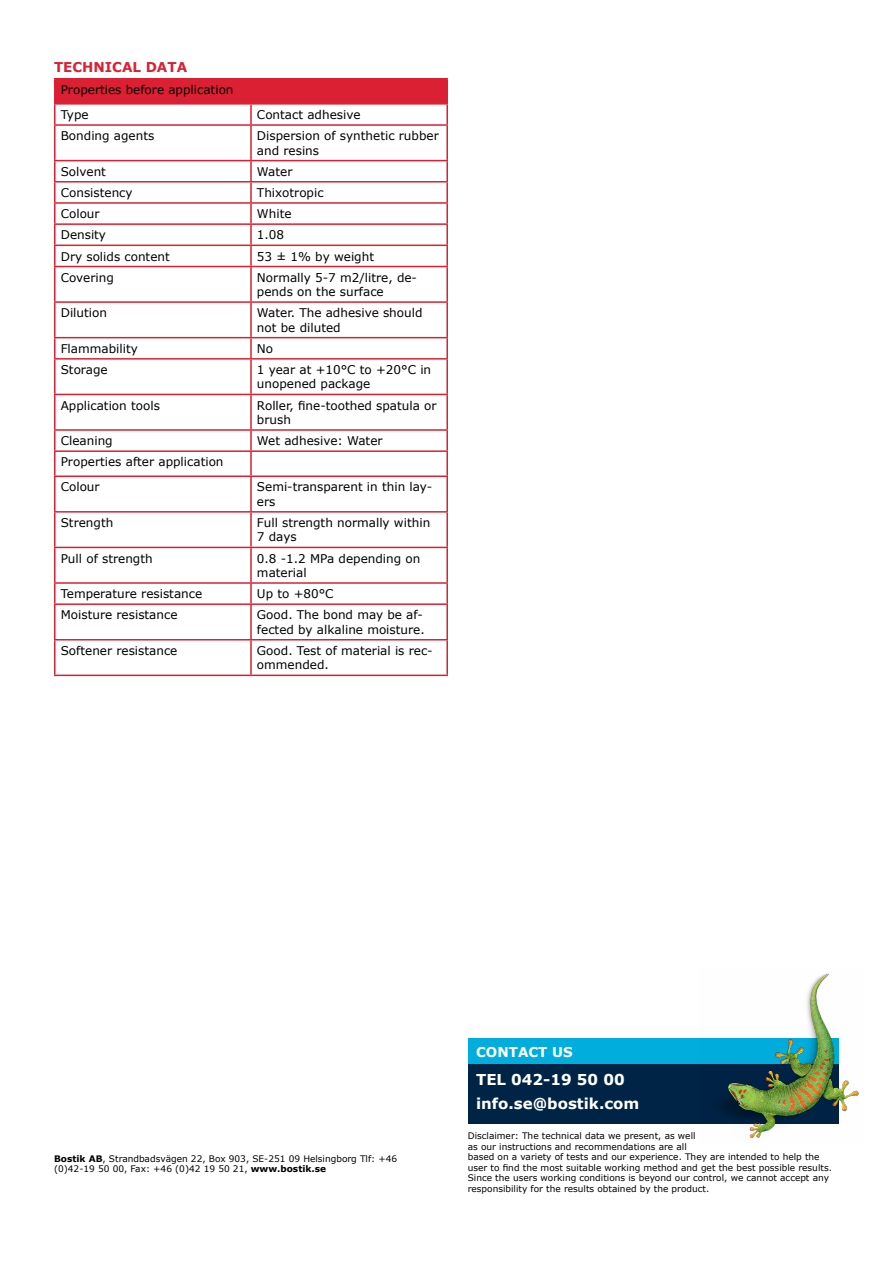
<style>
.page{position:relative;width:893px;height:1263px;background:#fff}
.page>*{position:absolute;margin:0;border:0;box-sizing:border-box;transform-origin:0 0}
.t1{font:700 15px/24px "Verdana";color:#fff}
.t2{font:700 13.5px "Verdana";color:#da2032}
.t3{font:700 13.5px "Verdana";color:#fff}
.t4{font:12px/14.4px "Verdana";color:#000}
.t5{font:9px/10.5px "Verdana";color:#000}
.s1{font-weight:700}
</style>
<div class="page">
<hr style="left:54px;top:675px;width:197px;height:1px;background:#da2032">
<hr style="left:251px;top:675px;width:197px;height:1px;background:#da2032">
<hr style="left:54px;top:126px;width:2px;height:34px;background:#da2032">
<hr style="left:54px;top:161px;width:2px;height:20px;background:#da2032">
<svg style="left:54px;top:183px;width:2px;height:40px"></svg>
<hr style="left:54px;top:225px;width:2px;height:20px;background:#da2032">
<hr style="left:54px;top:246px;width:2px;height:20px;background:#da2032">
<hr style="left:54px;top:267px;width:2px;height:34px;background:#da2032">
<hr style="left:54px;top:303px;width:2px;height:34px;background:#da2032">
<hr style="left:54px;top:338px;width:2px;height:20px;background:#da2032">
<hr style="left:54px;top:360px;width:2px;height:34px;background:#da2032">
<hr style="left:54px;top:395px;width:2px;height:34px;background:#da2032">
<svg style="left:54px;top:431px;width:2px;height:19px"></svg>
<hr style="left:54px;top:452px;width:2px;height:23px;background:#da2032">
<hr style="left:54px;top:477px;width:2px;height:34px;background:#da2032">
<hr style="left:54px;top:513px;width:2px;height:34px;background:#da2032">
<hr style="left:54px;top:548px;width:2px;height:34px;background:#da2032">
<svg style="left:54px;top:584px;width:2px;height:19px"></svg>
<hr style="left:54px;top:605px;width:2px;height:34px;background:#da2032">
<hr style="left:54px;top:640px;width:2px;height:35px;background:#da2032">
<hr style="left:54px;top:78px;width:197px;height:2px;background:#da2032">
<hr style="left:251px;top:78px;width:197px;height:2px;background:#da2032">
<hr style="left:54px;top:124px;width:197px;height:2px;background:#da2032">
<hr style="left:251px;top:124px;width:197px;height:2px;background:#da2032">
<hr style="left:54px;top:160px;width:197px;height:1px;background:#da2032">
<hr style="left:251px;top:160px;width:197px;height:1px;background:#da2032">
<hr style="left:54px;top:181px;width:197px;height:2px;background:#da2032">
<hr style="left:251px;top:181px;width:197px;height:2px;background:#da2032">
<hr style="left:54px;top:202px;width:197px;height:2px;background:#da2032">
<hr style="left:251px;top:202px;width:197px;height:2px;background:#da2032">
<hr style="left:54px;top:223px;width:197px;height:2px;background:#da2032">
<hr style="left:251px;top:223px;width:197px;height:2px;background:#da2032">
<hr style="left:54px;top:245px;width:197px;height:1px;background:#da2032">
<hr style="left:251px;top:245px;width:197px;height:1px;background:#da2032">
<hr style="left:54px;top:266px;width:197px;height:1px;background:#da2032">
<hr style="left:251px;top:266px;width:197px;height:1px;background:#da2032">
<hr style="left:54px;top:301px;width:197px;height:2px;background:#da2032">
<hr style="left:251px;top:301px;width:197px;height:2px;background:#da2032">
<hr style="left:54px;top:337px;width:197px;height:1px;background:#da2032">
<hr style="left:251px;top:337px;width:197px;height:1px;background:#da2032">
<hr style="left:54px;top:358px;width:197px;height:2px;background:#da2032">
<hr style="left:251px;top:358px;width:197px;height:2px;background:#da2032">
<hr style="left:54px;top:394px;width:197px;height:1px;background:#da2032">
<hr style="left:251px;top:394px;width:197px;height:1px;background:#da2032">
<hr style="left:54px;top:429px;width:197px;height:2px;background:#da2032">
<hr style="left:251px;top:429px;width:197px;height:2px;background:#da2032">
<hr style="left:54px;top:450px;width:197px;height:2px;background:#da2032">
<hr style="left:251px;top:450px;width:197px;height:2px;background:#da2032">
<hr style="left:54px;top:475px;width:197px;height:2px;background:#da2032">
<hr style="left:251px;top:475px;width:197px;height:2px;background:#da2032">
<hr style="left:54px;top:511px;width:197px;height:2px;background:#da2032">
<hr style="left:251px;top:511px;width:197px;height:2px;background:#da2032">
<hr style="left:54px;top:547px;width:197px;height:1px;background:#da2032">
<hr style="left:251px;top:547px;width:197px;height:1px;background:#da2032">
<hr style="left:54px;top:582px;width:197px;height:2px;background:#da2032">
<hr style="left:251px;top:582px;width:197px;height:2px;background:#da2032">
<hr style="left:54px;top:603px;width:197px;height:2px;background:#da2032">
<hr style="left:251px;top:603px;width:197px;height:2px;background:#da2032">
<hr style="left:54px;top:639px;width:197px;height:1px;background:#da2032">
<hr style="left:251px;top:639px;width:197px;height:1px;background:#da2032">
<svg style="left:54px;top:79px;width:394px;height:45px"></svg>
<hr style="left:250px;top:126px;width:2px;height:34px;background:#da2032">
<hr style="left:446px;top:126px;width:2px;height:34px;background:#da2032">
<hr style="left:250px;top:161px;width:2px;height:20px;background:#da2032">
<hr style="left:446px;top:161px;width:2px;height:20px;background:#da2032">
<svg style="left:250px;top:183px;width:2px;height:40px"></svg>
<svg style="left:446px;top:183px;width:2px;height:40px"></svg>
<hr style="left:250px;top:225px;width:2px;height:20px;background:#da2032">
<hr style="left:446px;top:225px;width:2px;height:20px;background:#da2032">
<hr style="left:250px;top:246px;width:2px;height:20px;background:#da2032">
<hr style="left:446px;top:246px;width:2px;height:20px;background:#da2032">
<hr style="left:250px;top:267px;width:2px;height:34px;background:#da2032">
<hr style="left:446px;top:267px;width:2px;height:34px;background:#da2032">
<hr style="left:250px;top:303px;width:2px;height:34px;background:#da2032">
<hr style="left:446px;top:303px;width:2px;height:34px;background:#da2032">
<hr style="left:250px;top:338px;width:2px;height:20px;background:#da2032">
<hr style="left:446px;top:338px;width:2px;height:20px;background:#da2032">
<hr style="left:250px;top:360px;width:2px;height:34px;background:#da2032">
<hr style="left:446px;top:360px;width:2px;height:34px;background:#da2032">
<hr style="left:250px;top:395px;width:2px;height:34px;background:#da2032">
<hr style="left:446px;top:395px;width:2px;height:34px;background:#da2032">
<svg style="left:250px;top:431px;width:2px;height:19px"></svg>
<svg style="left:446px;top:431px;width:2px;height:19px"></svg>
<hr style="left:250px;top:452px;width:2px;height:23px;background:#da2032">
<hr style="left:446px;top:452px;width:2px;height:23px;background:#da2032">
<hr style="left:250px;top:477px;width:2px;height:34px;background:#da2032">
<hr style="left:446px;top:477px;width:2px;height:34px;background:#da2032">
<hr style="left:250px;top:513px;width:2px;height:34px;background:#da2032">
<hr style="left:446px;top:513px;width:2px;height:34px;background:#da2032">
<hr style="left:250px;top:548px;width:2px;height:34px;background:#da2032">
<hr style="left:446px;top:548px;width:2px;height:34px;background:#da2032">
<svg style="left:250px;top:584px;width:2px;height:19px"></svg>
<svg style="left:446px;top:584px;width:2px;height:19px"></svg>
<hr style="left:250px;top:605px;width:2px;height:34px;background:#da2032">
<hr style="left:446px;top:605px;width:2px;height:34px;background:#da2032">
<hr style="left:250px;top:640px;width:2px;height:35px;background:#da2032">
<hr style="left:446px;top:640px;width:2px;height:35px;background:#da2032">
<div style="left:469px;top:1063px;width:370px;height:61px;background:#002446"></div>
<div style="left:469px;top:1038px;width:370px;height:26px;background:#00addc"></div>
<img style="left:719px;top:973px;width:140px;height:165px">
<p class="t2" style="left:54px;top:58px;width:135px">TECHNICAL DATA</p>
<p class="t4" style="left:61px;top:77px;width:174px;line-height:25px">Properties before application<br>Type</p>
<p class="t4" style="left:257px;top:107px;width:105px">Contact adhesive</p>
<p class="t4" style="left:61px;top:128px;width:95px">Bonding agents</p>
<p class="t4" style="left:257px;top:128px;width:183px">Dispersion of synthetic rubber and resins</p>
<p class="t4" style="left:61px;top:164px;width:47px">Solvent</p>
<p class="t4" style="left:257px;top:164px;width:37px">Water</p>
<p class="t4" style="left:61px;top:185px;width:73px">Consistency</p>
<p class="t4" style="left:257px;top:185px;width:68px">Thixotropic</p>
<p class="t4" style="left:61px;top:206px;width:40px">Colour</p>
<p class="t4" style="left:257px;top:206px;width:36px">White</p>
<p class="t4" style="left:61px;top:228px;width:47px">Density</p>
<p class="t4" style="left:257px;top:228px;width:29px">1.08</p>
<p class="t4" style="left:61px;top:249px;width:111px">Dry solids content</p>
<p class="t4" style="left:257px;top:249px;width:119px">53 ± 1% by weight</p>
<p class="t4" style="left:61px;top:270px;width:55px">Covering</p>
<p class="t4" style="left:257px;top:270px;width:162px">Normally 5-7 m2/litre, de&shy;pends on the surface</p>
<p class="t4" style="left:61px;top:306px;width:48px">Dilution</p>
<p class="t4" style="left:257px;top:306px;width:167px">Water. The adhesive should not be diluted</p>
<p class="t4" style="left:61px;top:341px;width:79px">Flammability</p>
<p class="t4" style="left:257px;top:341px;width:18px">No</p>
<p class="t4" style="left:61px;top:362px;width:48px">Storage</p>
<p class="t4" style="left:257px;top:362px;width:176px">1 year at +10°C to +20°C in unopened package</p>
<p class="t4" style="left:61px;top:398px;width:101px">Application tools</p>
<p class="t4" style="left:257px;top:398px;width:181px">Roller, fine-toothed spatula or brush</p>
<p class="t4" style="left:61px;top:433px;width:53px">Cleaning</p>
<p class="t4" style="left:257px;top:433px;width:127px">Wet adhesive: Water</p>
<p class="t4" style="left:61px;top:449px;width:164px;line-height:25px">Properties after application<br>Colour</p>
<p class="t4" style="left:257px;top:480px;width:177px">Semi-transparent in thin lay&shy;ers</p>
<p class="t4" style="left:61px;top:515px;width:54px">Strength</p>
<p class="t4" style="left:257px;top:515px;width:175px">Full strength normally within<br>7 days</p>
<p class="t4" style="left:61px;top:551px;width:94px">Pull of strength</p>
<p class="t4" style="left:257px;top:551px;width:165px">0.8 -1.2 MPa depending on material</p>
<p class="t4" style="left:61px;top:586px;width:143px">Temperature resistance</p>
<p class="t4" style="left:257px;top:586px;width:78px">Up to +80°C</p>
<p class="t4" style="left:61px;top:608px;width:118px">Moisture resistance</p>
<p class="t4" style="left:257px;top:608px;width:169px">Good. The bond may be af&shy;fected by alkaline moisture.</p>
<p class="t4" style="left:61px;top:643px;width:118px">Softener resistance</p>
<p class="t4" style="left:257px;top:643px;width:177px">Good. Test of material is rec&shy;ommended.</p>
<p class="t5" style="left:54px;top:1153px;width:345px"><span class="s1">Bostik AB</span>, Strandbadsvägen 22, Box 903, SE-251 09 Helsingborg Tlf: +46 (0)42-19 50 00, Fax: +46 (0)42 19 50 21, <span class="s1">www.bostik.se</span></p>
<p class="t3" style="left:476px;top:1042px;width:98px">CONTACT US</p>
<p class="t1" style="left:476px;top:1067px;width:165px">TEL 042-19 50 00 info.se@bostik.com</p>
<p class="t5" style="left:468px;top:1130px;width:366px">Disclaimer: The technical data we present, as well<br>as our instructions and recommendations are all<br>based on a variety of tests and our experience. They are intended to help the user to find the most suitable working method and get the best possible results.<br>Since the users working conditions is beyond our control, we cannot accept any responsibility for the results obtained by the product.</p>
</div>
